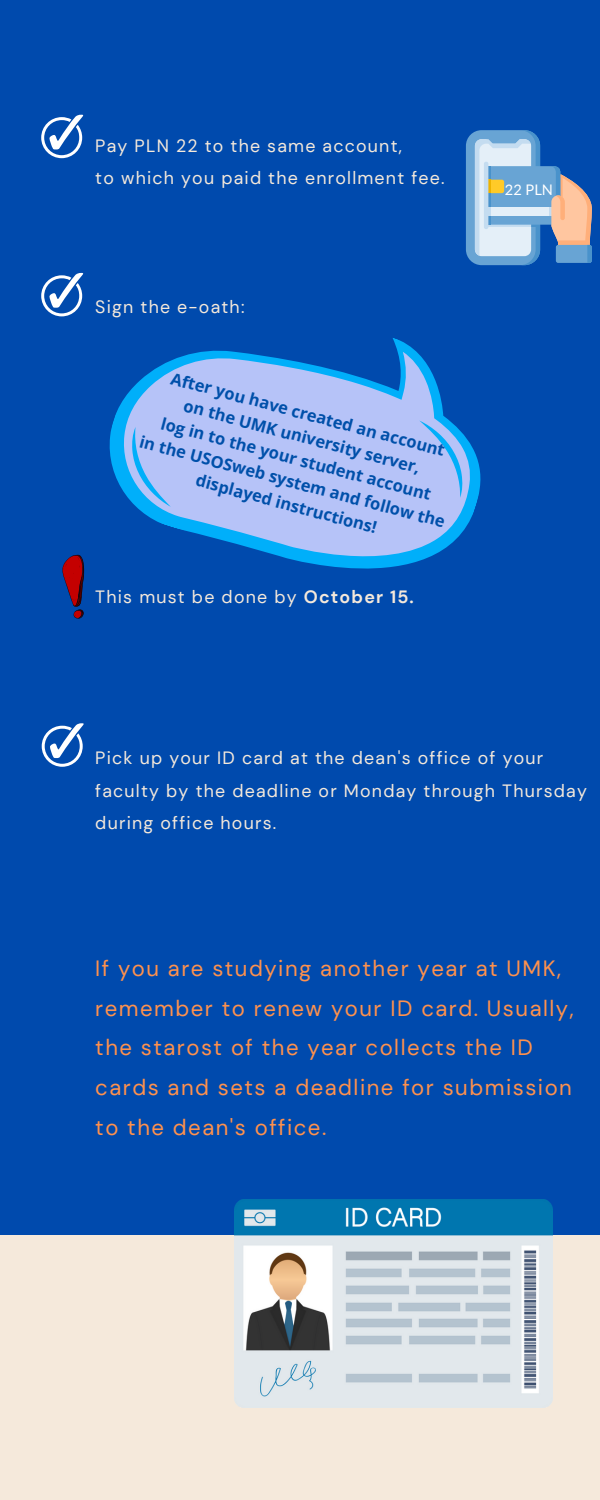
<style>
.page{position:relative;width:600px;height:1500px;background:#004aad}
.page>*{position:absolute;margin:0;border:0;box-sizing:border-box;transform-origin:0 0}
.t1{font:22.1px/39.8px "DM Sans";letter-spacing:.07em;color:#ff914d}
.t2{font:17.8px/32.2px "DM Sans";letter-spacing:.07em;color:#f5e9db}
.t3{font:700 16.5px/23px "Open Sans";color:#0050aa;text-align:center}
.t4{font:14.6px "Lato";color:#fff}
.s1{font-weight:700}
</style>
<div class="page">
<svg style="left:62px;top:555px;width:22px;height:64px"></svg>
<svg style="left:109px;top:338px;width:372px;height:231px;fill:#b6c3f8"></svg>
<svg style="left:115px;top:427px;width:75px;height:80px;background:#81b8f4"></svg>
<svg style="left:401px;top:421px;width:78px;height:77px;background:#84b5f2"></svg>
<svg style="left:42px;top:723px;width:42px;height:44px"></svg>
<svg style="left:41px;top:115px;width:42px;height:43px"></svg>
<svg style="left:41px;top:273px;width:42px;height:43px"></svg>
<svg style="left:466px;top:130px;width:126px;height:135px"></svg>
<div style="left:0;top:1235px;width:600px;height:265px;background:#f5e9db"></div>
<img style="left:234px;top:1199px;width:318px;height:208px">
<p class="t2" style="left:95px;top:130px;width:308px">Pay PLN 22 to the same account,</p>
<p class="t2" style="left:95px;top:162px;width:351px">to which you paid the enrollment fee.</p>
<p class="t2" style="left:95px;top:291px;width:151px">Sign the e-oath:</p>
<p class="t3" style="left:174px;top:366px;width:284px;rotate:15deg">After you have created an account</p>
<p class="t3" style="left:187px;top:393px;width:246px;rotate:15deg">on the UMK university server,</p>
<p class="t3" style="left:165px;top:411px;width:280px;rotate:15deg">log in to the your student account</p>
<p class="t3" style="left:143px;top:429px;width:317px;rotate:15deg">in the USOSweb system and follow the displayed instructions!</p>
<p class="t2" style="left:95px;top:581px;width:320px">This must be done by <span class="s1">October 15.</span></p>
<p class="t4" style="left:505px;top:180px;width:50px">22 PLN</p>
<p class="t2" style="left:95px;top:742px;width:493px">Pick up your ID card at the dean's office of your faculty by the deadline or Monday through Thursday during office hours.</p>
<p class="t1" style="left:95px;top:949px;width:480px">If you are studying another year at UMK, remember to renew your ID card. Usually, the starost of the year collects the ID cards and sets a deadline for submission to the dean's office.</p>
</div>
